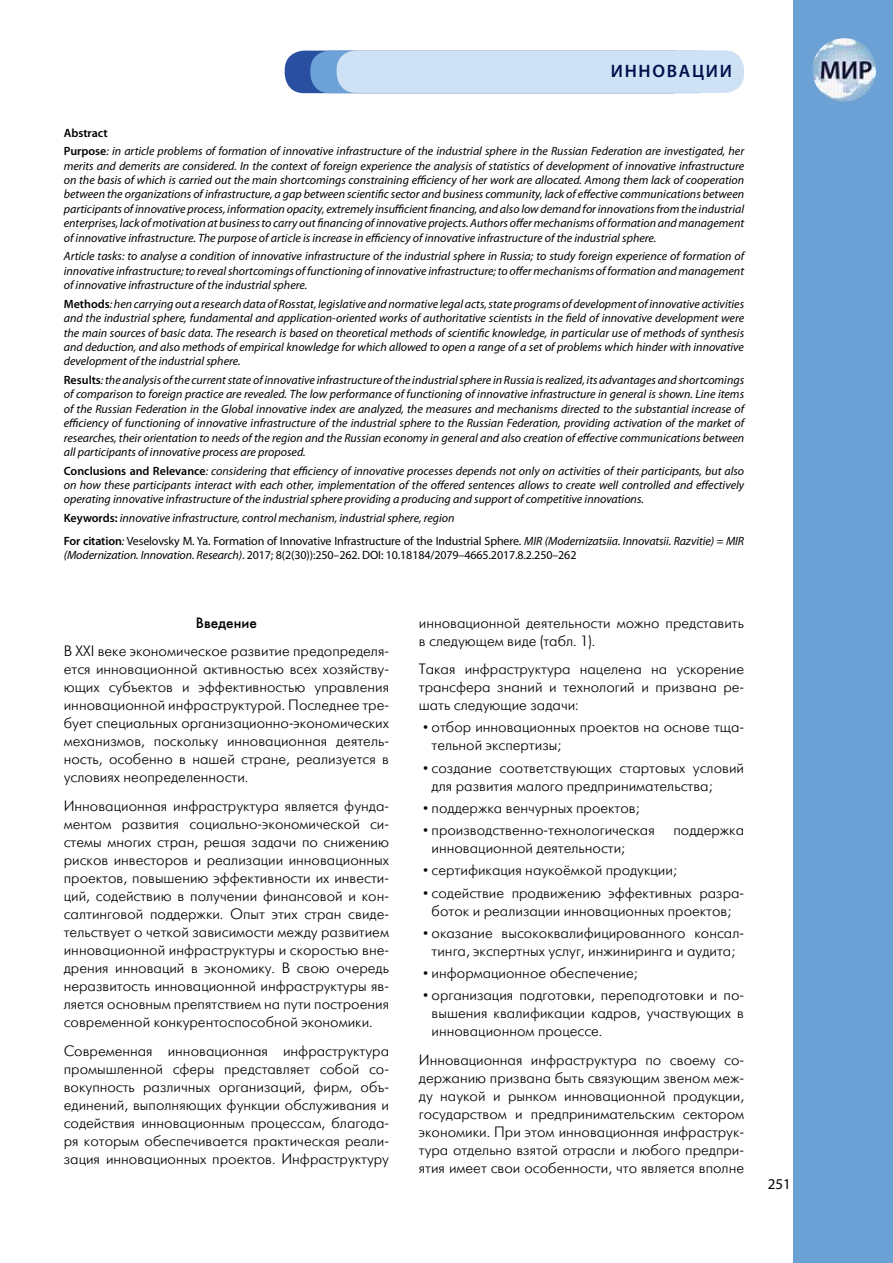
<style>
.page{position:relative;width:893px;height:1263px;background:#fff}
.page>*{position:absolute;margin:0;border:0;box-sizing:border-box;transform-origin:0 0}
.t1{font:600 18px "Myriad Pro";color:#000f4c}
.t2{font:15px/18px "Futuris Light C";color:#000;text-align:justify}
.t3{font:15px "Futuris C";color:#000}
.t4{font:15px "Myriad Pro";color:#000}
.t5{font:italic 12px/14.4px "Myriad Pro";color:#000;text-align:justify}
.t6{font:12px "Myriad Pro";letter-spacing:-.01em;color:#000}
.s1{font-weight:600;font-style:normal}
.s2{font-style:normal}
.s3{font-style:italic}
</style>
<div class="page">
<div style="left:285px;top:51px;width:407px;height:42px;background:#294fa1;border-radius:19px"></div>
<div style="left:310px;top:51px;width:408px;height:42px;background:#6ca2d7;border-radius:19px"></div>
<div style="left:337px;top:50px;width:407px;height:43px;background:#cfe1f4;border-radius:19px"></div>
<div style="left:794px;top:0;width:99px;height:1263px;background:#6ca1d6"></div>
<img style="left:812px;top:38px;width:64px;height:64px;border-radius:32px">
<h1 class="t1" style="left:611px;top:59px;width:69px">инновац</h1>
<h1 class="t1" style="left:706px;top:59px;width:28px">ии</h1>
<p class="t5" style="left:64px;top:123px;width:682px;line-height:18.6px"><span class="s1">Abstract<br>Purpose</span>: in article problems of formation of innovative infrastructure of the industrial sphere in the Russian Federation are investigated, her</p>
<p class="t5" style="left:64px;top:158px;width:682px">merits and demerits are considered. In the context of foreign experience the analysis of statistics of development of innovative infrastructure on the basis of which is carried out the main shortcomings constraining efficiency of her work are allocated. Among them lack of cooperation between the organizations of infrastructure, a gap between scientific sector and business community, lack of effective communications between participants of innovative process, information opacity, extremely insufficient financing, and also low demand for innovations from the industrial enterprises, lack of motivation at business to carry out financing of innovative projects. Authors offer mechanisms of formation and management of innovative infrastructure. The purpose of article is increase in efficiency of innovative infrastructure of the industrial sphere.</p>
<p class="t5" style="left:64px;top:249px;width:682px">Article tasks: to analyse a condition of innovative infrastructure of the industrial sphere in Russia; to study foreign experience of formation of innovative infrastructure; to reveal shortcomings of functioning of innovative infrastructure; to offer mechanisms of formation and management of innovative infrastructure of the industrial sphere.</p>
<p class="t5" style="left:64px;top:296px;width:682px"><span class="s1">Methods</span>: hen carrying out a research data of Rosstat, legislative and normative legal acts, state programs of development of innovative activities and the industrial sphere, fundamental and application-oriented works of authoritative scientists in the field of innovative development were the main sources of basic data. The research is based on theoretical methods of scientific knowledge, in particular use of methods of synthesis and deduction, and also methods of empirical knowledge for which allowed to open a range of a set of problems which hinder with innovative development of the industrial sphere.</p>
<p class="t5" style="left:64px;top:373px;width:682px"><span class="s1">Results</span>: the analysis of the current state of innovative infrastructure of the industrial sphere in Russia is realized, its advantages and shortcomings of comparison to foreign practice are revealed. The low performance of functioning of innovative infrastructure in general is shown. Line items of the Russian Federation in the Global innovative index are analyzed, the measures and mechanisms directed to the substantial increase of efficiency of functioning of innovative infrastructure of the industrial sphere to the Russian Federation, providing activation of the market of researches, their orientation to needs of the region and the Russian economy in general and also creation of effective communications between all participants of innovative process are proposed.</p>
<p class="t5" style="left:64px;top:463px;width:682px"><span class="s1">Conclusions and Relevance</span>: considering that efficiency of innovative processes depends not only on activities of their participants, but also on how these participants interact with each other, implementation of the offered sentences allows to create well controlled and effectively operating innovative infrastructure of the industrial sphere providing a producing and support of competitive innovations.</p>
<p class="t5" style="left:64px;top:506px;width:682px;line-height:23px"><span class="s1">Keywords:</span> innovative infrastructure, control mechanism, industrial sphere, region<br><span class="s1">For citation</span>: <span class="s2">Veselovsky M. Ya. Formation of Innovative Infrastructure of the Industrial Sphere.</span> MIR (Modernizatsiia. Innovatsii. Razvitie) = MIR</p>
<p class="t6" style="left:64px;top:548px;width:514px"><span class="s3">(Modernization. Innovation. Research)</span>. 2017; 8(2(30)):250–262. DOI: 10.18184/2079–4665.2017.8.2.250–262</p>
<p class="t3" style="left:196px;top:613px;width:63px">Введение</p>
<p class="t2" style="left:64px;top:643px;width:327px">В XXI веке экономическое развитие предопределя&shy;ется инновационной активностью всех хозяйству&shy;ющих субъектов и эффективностью управления инновационной инфраструктурой. Последнее тре&shy;бует специальных организационно-экономических механизмов, поскольку инновационная деятель&shy;ность, особенно в нашей стране, реализуется в условиях неопределенности.</p>
<p class="t2" style="left:64px;top:797px;width:327px">Инновационная инфраструктура является фунда&shy;ментом развития социально-экономической си&shy;стемы многих стран, решая задачи по снижению рисков инвесторов и реализации инновационных проектов, повышению эффективности их инвести&shy;ций, содействию в получении финансовой и кон&shy;салтинговой поддержки. Опыт этих стран свиде&shy;тельствует о четкой зависимости между развитием инновационной инфраструктуры и скоростью вне&shy;дрения инноваций в экономику. В свою очередь неразвитость инновационной инфраструктуры яв&shy;ляется основным препятствием на пути построения современной конкурентоспособной экономики.</p>
<p class="t2" style="left:64px;top:1042px;width:327px">Современная инновационная инфраструктура промышленной сферы представляет собой со&shy;вокупность различных организаций, фирм, объ&shy;единений, выполняющих функции обслуживания и содействия инновационным процессам, благода&shy;ря которым обеспечивается практическая реали&shy;зация инновационных проектов. Инфраструктуру</p>
<p class="t2" style="left:419px;top:614px;width:327px">инновационной деятельности можно представить в следующем виде (табл. 1).</p>
<p class="t2" style="left:419px;top:660px;width:327px">Такая инфраструктура нацелена на ускорение трансфера знаний и технологий и призвана ре&shy;шать следующие задачи:</p>
<p class="t2" style="left:432px;top:719px;width:314px;text-indent:-9px">• отбор инновационных проектов на основе тща&shy;тельной экспертизы;</p>
<p class="t2" style="left:432px;top:759px;width:314px;text-indent:-9px">• создание соответствующих стартовых условий для развития малого предпринимательства;</p>
<p class="t2" style="left:423px;top:799px;width:218px">• поддержка венчурных проектов;</p>
<p class="t2" style="left:432px;top:821px;width:314px;text-indent:-9px">• производственно-технологическая поддержка инновационной деятельности;</p>
<p class="t2" style="left:423px;top:862px;width:255px">• сертификация наукоёмкой продукции;</p>
<p class="t2" style="left:423px;top:884px;width:323px;text-align:center">• содействие продвижению эффективных разра&shy;боток и реализации инновационных проектов;</p>
<p class="t2" style="left:423px;top:924px;width:323px;text-align:center">• оказание высококвалифицированного консал&shy;тинга, экспертных услуг, инжиниринга и аудита;</p>
<p class="t2" style="left:423px;top:964px;width:216px">• информационное обеспечение;</p>
<p class="t2" style="left:432px;top:987px;width:314px;text-indent:-9px">• организация подготовки, переподготовки и по&shy;вышения квалификации кадров, участвующих в инновационном процессе.</p>
<p class="t2" style="left:419px;top:1051px;width:327px">Инновационная инфраструктура по своему со&shy;держанию призвана быть связующим звеном меж&shy;ду наукой и рынком инновационной продукции, государством и предпринимательским сектором экономики. При этом инновационная инфраструк&shy;тура отдельно взятой отрасли и любого предпри&shy;ятия имеет свои особенности, что является вполне</p>
<p class="t4" style="left:768px;top:1175px;width:25px">251</p>
</div>
